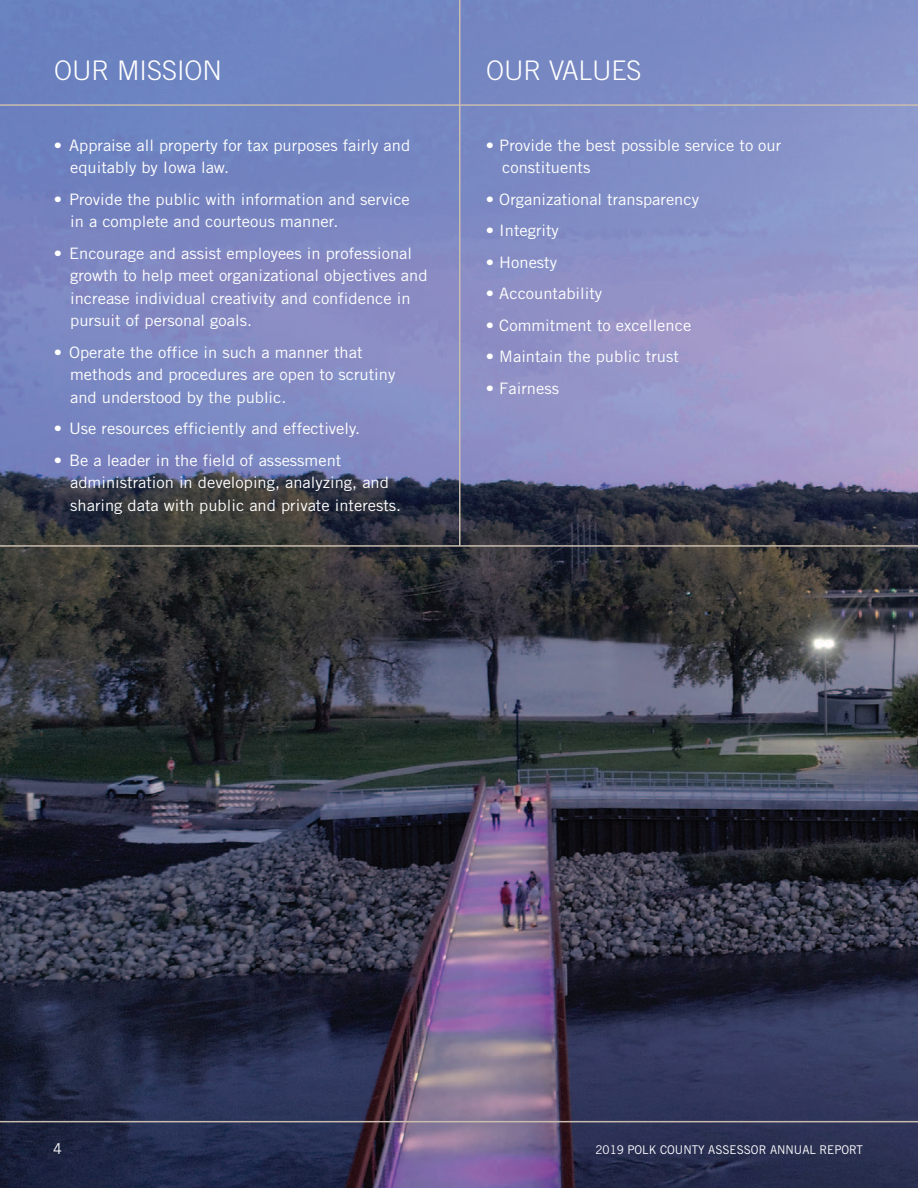
<style>
.page{position:relative;width:918px;height:1188px;background:#fff}
.page>*{position:absolute;margin:0;border:0;box-sizing:border-box;transform-origin:0 0}
.t1{font:300 27px "Trade Gothic";color:#fff}
.t2{font:15.75px/22.5px "Trade Gothic";color:#fff;scale:1.05 1}
.t3{font:15px "Trade Gothic";color:#fff}
.t4{font:12px "Trade Gothic";color:#fff}
</style>
<div class="page">
<img style="left:0;top:0;width:918px;height:1188px">
<hr style="left:0;top:1121px;width:918px;height:1px;background:#cabdaf">
<hr style="left:0;top:545px;width:918px;height:2px;background:#cabdaf">
<hr style="left:459px;top:0;width:1px;height:546px;background:#cabdaf">
<hr style="left:0;top:104px;width:918px;height:2px;background:#cabdaf">
<p class="t1" style="left:54px;top:60px;width:170px">OUR MISSION</p>
<p class="t1" style="left:486px;top:60px;width:157px">OUR VALUES</p>
<p class="t2" style="left:70px;top:135px;width:325px;text-indent:-16px">• Appraise all property for tax purposes fairly and equitably by Iowa law.</p>
<p class="t2" style="left:70px;top:189px;width:325px;text-indent:-16px">• Provide the public with information and service in a complete and courteous manner.</p>
<p class="t2" style="left:70px;top:243px;width:342px;text-indent:-16px">• Encourage and assist employees in professional growth to help meet organizational objectives and increase individual creativity and confidence in pursuit of personal goals.</p>
<p class="t2" style="left:70px;top:342px;width:311px;text-indent:-16px">• Operate the office in such a manner that methods and procedures are open to scrutiny and understood by the public.</p>
<p class="t2" style="left:54px;top:419px;width:293px">• Use resources efficiently and effectively.</p>
<p class="t2" style="left:70px;top:450px;width:317px;text-indent:-16px">• Be a leader in the field of assessment administration in developing, analyzing, and sharing data with public and private interests.</p>
<p class="t2" style="left:502px;top:135px;width:267px;text-indent:-16px">• Provide the best possible service to our constituents</p>
<p class="t2" style="left:486px;top:189px;width:204px">• Organizational transparency</p>
<p class="t2" style="left:486px;top:221px;width:71px">• Integrity</p>
<p class="t2" style="left:486px;top:252px;width:69px">• Honesty</p>
<p class="t2" style="left:486px;top:284px;width:112px">• Accountability</p>
<p class="t2" style="left:486px;top:315px;width:197px">• Commitment to excellence</p>
<p class="t2" style="left:486px;top:347px;width:185px">• Maintain the public trust</p>
<p class="t2" style="left:486px;top:378px;width:71px">• Fairness</p>
<p class="t3" style="left:53px;top:1143px;width:10px">4</p>
<p class="t4" style="left:595px;top:1145px;width:269px">2019 POLK COUNTY ASSESSOR ANNUAL REPORT</p>
</div>
